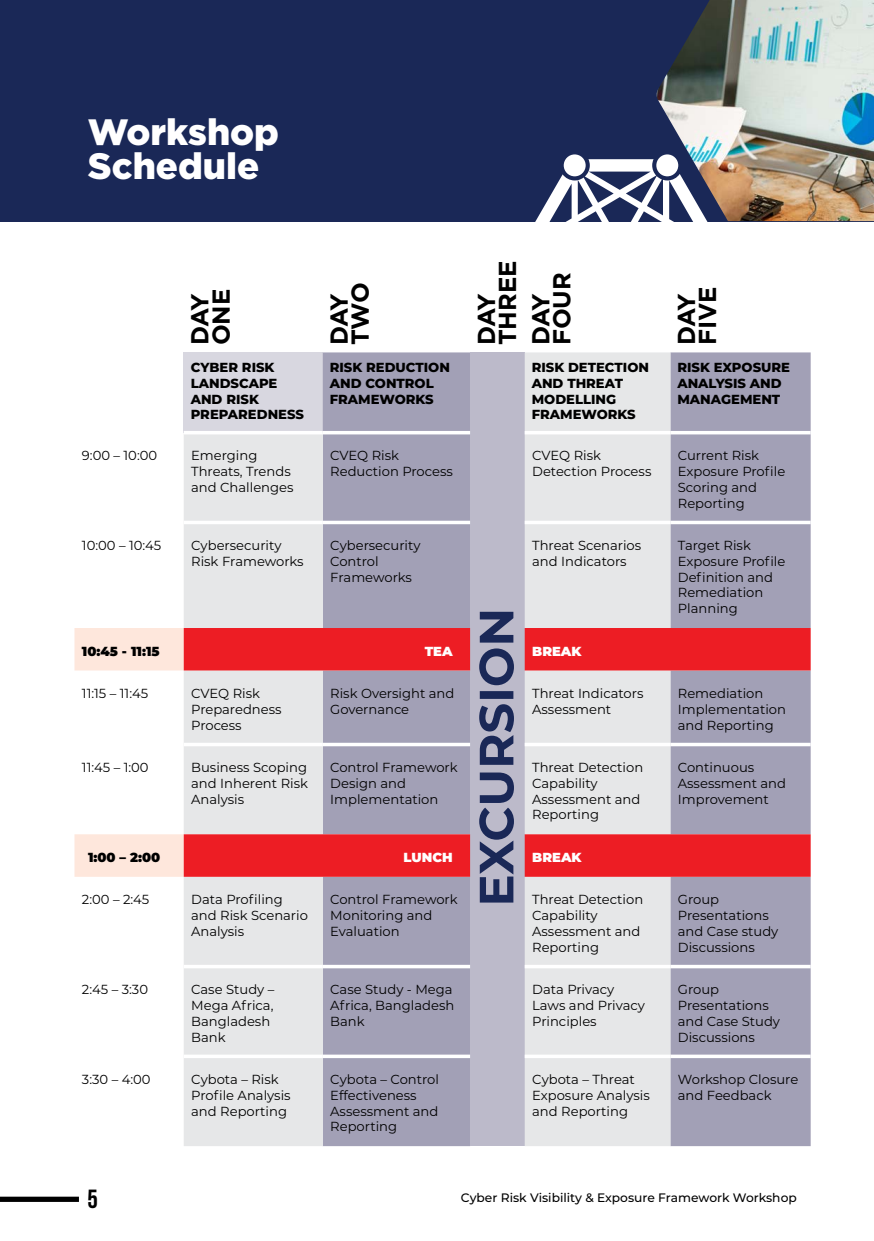
<style>
.page{position:relative;width:874px;height:1241px;background:#fff}
.page>*{position:absolute;margin:0;border:0;box-sizing:border-box;transform-origin:0 0}
.t1{font:900 36.57px/33.8px "Gotham";color:#fff}
.t2{font:700 26.25px "Bebas Neue";color:#000}
.Section_Headers{font:700 24.5px/21px "Gotham";color:#000}
.Table_text{font:13.12px/15.8px "Montserrat";color:#000}
.Table_text-2{font:800 13.12px/15.8px "Montserrat";color:#000}
.Table_text-3{font:900 13.12px "Montserrat";color:#000}
.Table_text-4{font:900 13.12px "Montserrat";color:#fff}
.t3{font:500 12.25px "Montserrat";color:#000}
</style>
<div class="page">
<div style="left:0;top:1196px;width:79px;height:5px;background:#000"></div>
<div style="left:0;top:0;width:873px;height:221px;background:#1a2857"></div>
<img style="left:656px;top:0;width:217px;height:221px">
<svg style="left:535px;top:159px;width:177px;height:62px"></svg>
<div style="left:563px;top:154px;width:22px;height:22px;background:#fff;border-radius:50%"></div>
<div style="left:656px;top:154px;width:22px;height:22px;background:#fff;border-radius:50%"></div>
<div style="left:670px;top:352px;width:140px;height:793px;background:#a2a0b6"></div>
<svg style="left:184px;top:352px;width:486px;height:793px;background:#cccbd5"></svg>
<svg style="left:74px;top:628px;width:110px;height:248px"></svg>
<svg style="left:184px;top:628px;width:626px;height:248px;background:#d18b95"></svg>
<hr style="left:184px;top:431px;width:138px;height:3px;background:#fff">
<hr style="left:322px;top:431px;width:148px;height:3px;background:#fff">
<hr style="left:524px;top:431px;width:146px;height:3px;background:#fff">
<hr style="left:670px;top:431px;width:140px;height:3px;background:#fff">
<svg style="left:184px;top:520px;width:138px;height:4px"></svg>
<svg style="left:322px;top:520px;width:148px;height:4px"></svg>
<svg style="left:524px;top:520px;width:146px;height:4px"></svg>
<svg style="left:670px;top:520px;width:140px;height:4px"></svg>
<svg style="left:184px;top:742px;width:138px;height:4px"></svg>
<svg style="left:322px;top:742px;width:148px;height:4px"></svg>
<svg style="left:524px;top:742px;width:146px;height:4px"></svg>
<svg style="left:670px;top:742px;width:140px;height:4px"></svg>
<svg style="left:184px;top:964px;width:138px;height:4px"></svg>
<svg style="left:322px;top:964px;width:148px;height:4px"></svg>
<svg style="left:524px;top:964px;width:146px;height:4px"></svg>
<svg style="left:670px;top:964px;width:140px;height:4px"></svg>
<hr style="left:184px;top:1054px;width:138px;height:3px;background:#fff">
<hr style="left:322px;top:1054px;width:148px;height:3px;background:#fff">
<hr style="left:524px;top:1054px;width:146px;height:3px;background:#fff">
<hr style="left:670px;top:1054px;width:140px;height:3px;background:#fff">
<svg style="left:479px;top:611px;width:34px;height:291px;background:#6c7291"></svg>
<p class="t1" style="left:88px;top:114px;width:192px">Workshop<br>Schedule</p>
<p class="Section_Headers" style="left:189px;top:345px;width:58px;rotate:-90deg">DAY<br>ONE</p>
<p class="Section_Headers" style="left:328px;top:345px;width:65px;rotate:-90deg">DAY<br>TWO</p>
<p class="Section_Headers" style="left:475px;top:345px;width:87px;rotate:-90deg">DAY<br>THREE</p>
<p class="Section_Headers" style="left:529px;top:345px;width:75px;rotate:-90deg">DAY<br>FOUR</p>
<p class="Section_Headers" style="left:675px;top:345px;width:61px;rotate:-90deg">DAY<br>FIVE</p>
<p class="Table_text-2" style="left:191px;top:359px;width:115px">CYBER RISK<br>LANDSCAPE<br>AND RISK<br>PREPAREDNESS</p>
<p class="Table_text-2" style="left:329px;top:359px;width:122px">RISK REDUCTION<br>AND CONTROL<br>FRAMEWORKS</p>
<p class="Table_text-2" style="left:531px;top:359px;width:119px">RISK DETECTION<br>AND THREAT<br>MODELLING<br>FRAMEWORKS</p>
<p class="Table_text-2" style="left:677px;top:359px;width:114px">RISK EXPOSURE<br>ANALYSIS AND<br>MANAGEMENT</p>
<p class="Table_text" style="left:82px;top:447px;width:77px">9:00 – 10:00</p>
<p class="Table_text" style="left:191px;top:447px;width:104px">Emerging<br>Threats, Trends and Challenges</p>
<p class="Table_text" style="left:330px;top:447px;width:124px">CVEQ Risk<br>Reduction Process</p>
<p class="Table_text" style="left:532px;top:447px;width:121px">CVEQ Risk<br>Detection Process</p>
<p class="Table_text" style="left:677px;top:447px;width:109px">Current Risk<br>Exposure Profile<br>Scoring and<br>Reporting</p>
<p class="Table_text" style="left:82px;top:537px;width:81px">10:00 – 10:45</p>
<p class="Table_text" style="left:191px;top:537px;width:114px">Cybersecurity<br>Risk Frameworks</p>
<p class="Table_text" style="left:330px;top:537px;width:92px">Cybersecurity<br>Control<br>Frameworks</p>
<p class="Table_text" style="left:532px;top:537px;width:110px">Threat Scenarios and Indicators</p>
<p class="Table_text" style="left:677px;top:537px;width:109px">Target Risk<br>Exposure Profile<br>Definition and<br>Remediation<br>Planning</p>
<p class="Table_text-3" style="left:82px;top:641px;width:79px">10:45 - 11:15</p>
<p class="Table_text-4" style="left:424px;top:641px;width:29px">TEA</p>
<p class="Table_text-4" style="left:532px;top:641px;width:51px">BREAK</p>
<p class="Table_text" style="left:82px;top:685px;width:68px">11:15 – 11:45</p>
<p class="Table_text" style="left:191px;top:685px;width:92px">CVEQ Risk<br>Preparedness<br>Process</p>
<p class="Table_text" style="left:330px;top:685px;width:125px">Risk Oversight and<br>Governance</p>
<p class="Table_text" style="left:532px;top:685px;width:113px">Threat Indicators<br>Assessment</p>
<p class="Table_text" style="left:677px;top:685px;width:110px">Remediation<br>Implementation and Reporting</p>
<p class="Table_text" style="left:82px;top:759px;width:68px">11:45 – 1:00</p>
<p class="Table_text" style="left:191px;top:759px;width:118px;text-align:justify">Business Scoping and Inherent Risk Analysis</p>
<p class="Table_text" style="left:330px;top:759px;width:129px">Control Framework<br>Design and<br>Implementation</p>
<p class="Table_text" style="left:532px;top:759px;width:112px">Threat Detection<br>Capability<br>Assessment and<br>Reporting</p>
<p class="Table_text" style="left:677px;top:759px;width:110px">Continuous<br>Assessment and<br>Improvement</p>
<p class="Table_text-3" style="left:88px;top:847px;width:74px">1:00 – 2:00</p>
<p class="Table_text-4" style="left:403px;top:847px;width:51px">LUNCH</p>
<p class="Table_text-4" style="left:532px;top:847px;width:51px">BREAK</p>
<p class="Table_text" style="left:82px;top:891px;width:69px">2:00 – 2:45</p>
<p class="Table_text" style="left:191px;top:891px;width:118px">Data Profiling and Risk Scenario<br>Analysis</p>
<p class="Table_text" style="left:330px;top:891px;width:129px">Control Framework<br>Monitoring and<br>Evaluation</p>
<p class="Table_text" style="left:532px;top:891px;width:112px">Threat Detection<br>Capability<br>Assessment and<br>Reporting</p>
<p class="Table_text" style="left:677px;top:891px;width:102px">Group<br>Presentations and Case study<br>Discussions</p>
<p class="Table_text" style="left:82px;top:981px;width:68px">2:45 – 3:30</p>
<p class="Table_text" style="left:191px;top:981px;width:85px">Case Study –<br>Mega Africa,<br>Bangladesh<br>Bank</p>
<p class="Table_text" style="left:330px;top:981px;width:125px">Case Study - Mega<br>Africa, Bangladesh<br>Bank</p>
<p class="Table_text" style="left:532px;top:981px;width:114px">Data Privacy<br>Laws and Privacy<br>Principles</p>
<p class="Table_text" style="left:677px;top:981px;width:104px">Group<br>Presentations and Case Study<br>Discussions</p>
<p class="Table_text" style="left:82px;top:1070px;width:70px">3:30 – 4:00</p>
<p class="Table_text" style="left:191px;top:1070px;width:101px">Cybota – Risk<br>Profile Analysis and Reporting</p>
<p class="Table_text" style="left:330px;top:1070px;width:110px">Cybota – Control<br>Effectiveness<br>Assessment and<br>Reporting</p>
<p class="Table_text" style="left:532px;top:1070px;width:119px">Cybota – Threat<br>Exposure Analysis and Reporting</p>
<p class="Table_text" style="left:677px;top:1070px;width:122px">Workshop Closure and Feedback</p>
<h2 class="t2" style="left:87px;top:1183px;width:12px">5</h2>
<p class="t3" style="left:460px;top:1189px;width:337px">Cyber Risk Visibility &amp; Exposure Framework Workshop</p>
</div>
